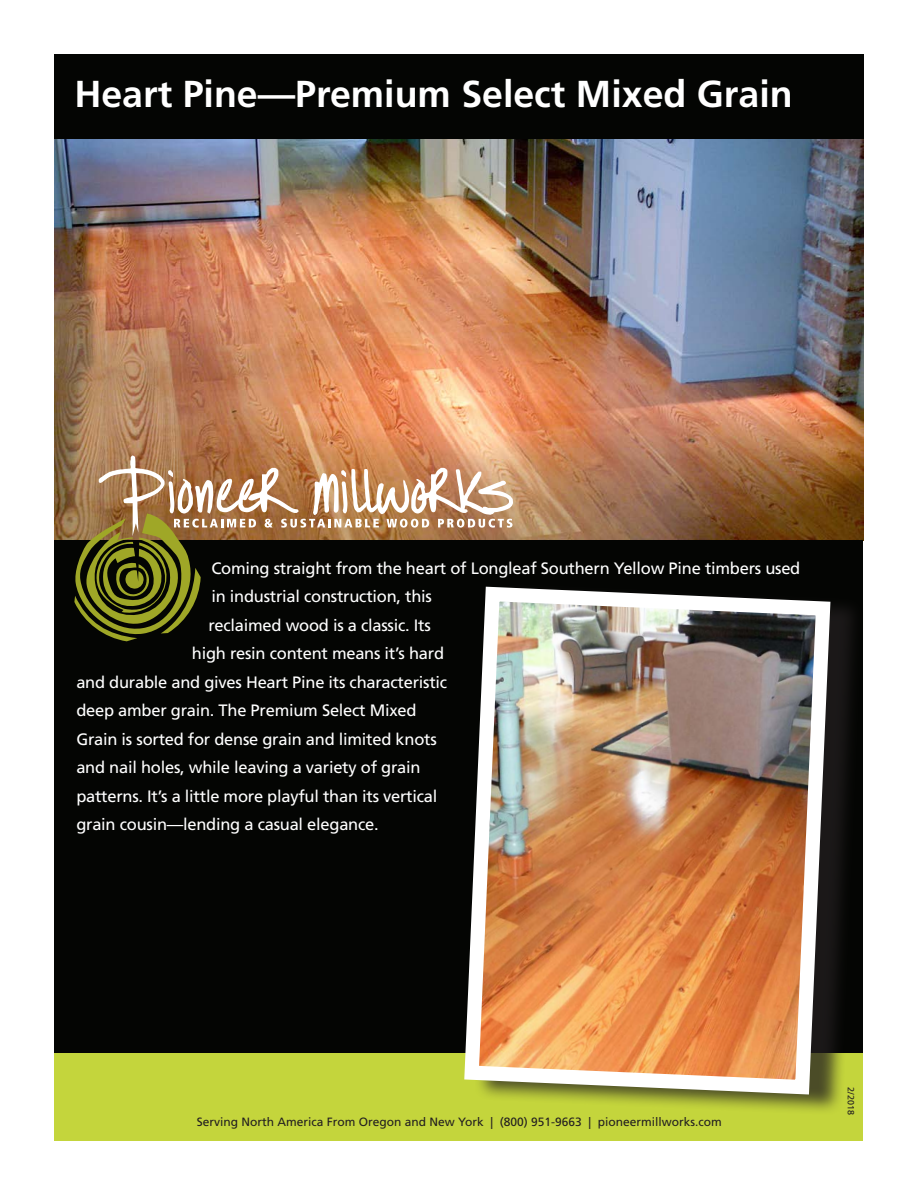
<style>
.page{position:relative;width:918px;height:1188px;background:#fff}
.page>*{position:absolute;margin:0;border:0;box-sizing:border-box;transform-origin:0 0}
.t1{font:700 37.5px "Frutiger LT Std";color:#fff}
.t2{font:16.5px "Frutiger LT Std";letter-spacing:-.015em;color:#fff}
.t3{font:12px "Frutiger LT Std";color:#231f20}
.t4{font:9px "Frutiger LT Std";color:#231f20}
</style>
<div class="page">
<img style="left:54px;top:138px;width:809px;height:402px">
<div style="left:55px;top:540px;width:808px;height:513px;background:#040503"></div>
<div style="left:54px;top:54px;width:810px;height:84px;background:#040503"></div>
<div style="left:55px;top:1053px;width:808px;height:87px;background:#c4d53c"></div>
<svg style="left:74px;top:455px;width:439px;height:186px"></svg>
<div style="left:474px;top:582px;width:391px;height:533px;background:#231f20;opacity:.75"></div>
<img style="left:457px;top:579px;width:381px;height:523px">
<p class="t1" style="left:74px;top:72px;width:720px">Heart Pine—Premium Select Mixed Grain</p>
<p class="t2" style="left:211px;top:558px;width:591px">Coming straight from the heart of Longleaf Southern Yellow Pine timbers used</p>
<p class="t2" style="left:211px;top:587px;width:222px">in industrial construction, this</p>
<p class="t2" style="left:208px;top:615px;width:224px">reclaimed wood is a classic. Its</p>
<p class="t2" style="left:192px;top:644px;width:254px">high resin content means it’s hard</p>
<p class="t2" style="left:76px;top:672px;width:372px">and durable and gives Heart Pine its characteristic</p>
<p class="t2" style="left:76px;top:701px;width:342px">deep amber grain. The Premium Select Mixed</p>
<p class="t2" style="left:76px;top:729px;width:362px">Grain is sorted for dense grain and limited knots</p>
<p class="t2" style="left:76px;top:758px;width:346px">and nail holes, while leaving a variety of grain</p>
<p class="t2" style="left:76px;top:786px;width:363px">patterns. It’s a little more playful than its vertical</p>
<p class="t2" style="left:76px;top:815px;width:304px">grain cousin—lending a casual elegance.</p>
<p class="t3" style="left:197px;top:1115px;width:526px">Serving North America From Oregon and New York | (800) 951-9663 | pioneermillworks.com</p>
<p class="t4" style="left:856px;top:1087px;width:29px;rotate:90deg">2/2018</p>
</div>
